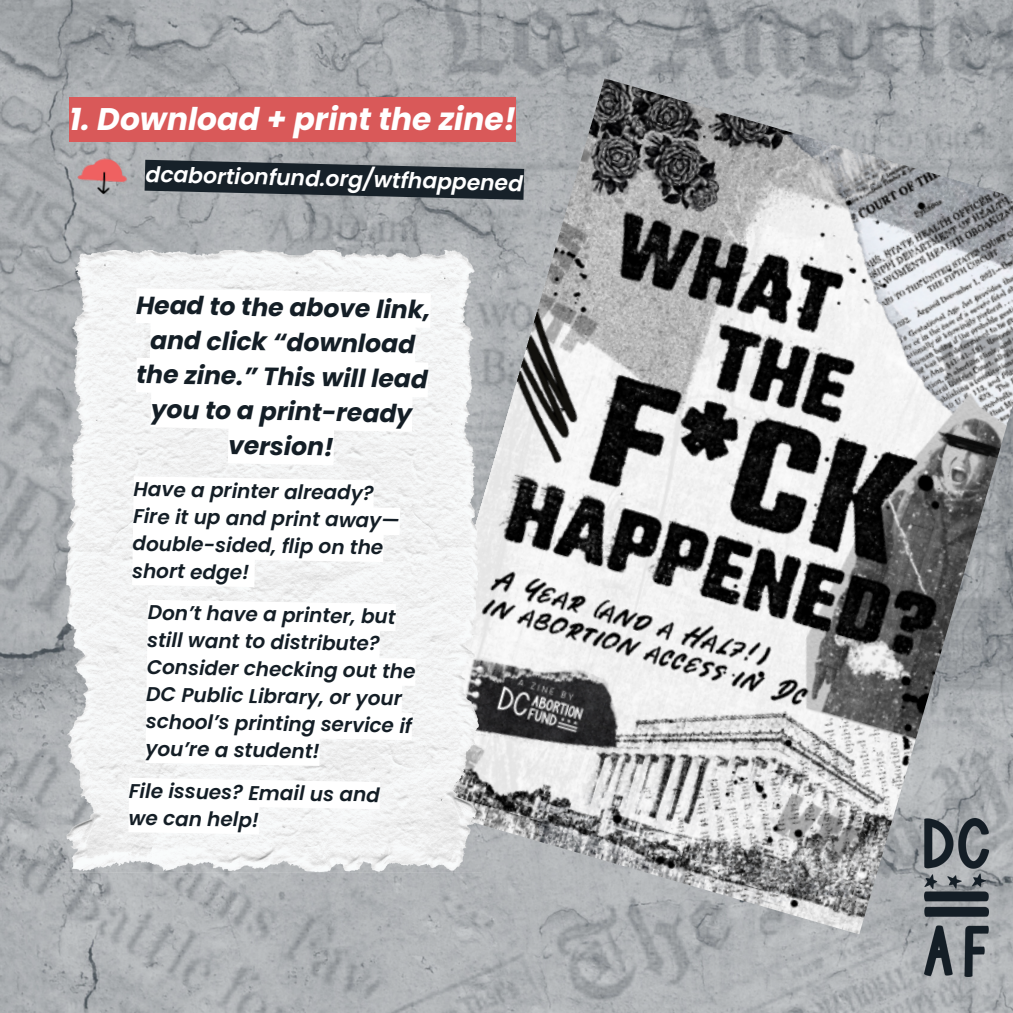
<style>
.page{position:relative;width:1013px;height:1013px;background:#fff}
.page>*{position:absolute;margin:0;border:0;box-sizing:border-box;transform-origin:0 0}
.t1{font:italic 700 31.25px "Poppins";color:#fff}
.t2{font:italic 700 25px/34.8px "Poppins";color:#141e26;text-align:center}
.t3{font:italic 600 21.75px "Poppins";color:#fff}
.t4{font:italic 600 20px/27.2px "Poppins";color:#141e26}
</style>
<div class="page">
<img style="left:0;top:0;width:1012px;height:1012px">
<img style="left:924px;top:934px;width:64px;height:42px">
<img style="left:395px;top:78px;width:617px;height:856px">
<img style="left:66px;top:250px;width:414px;height:622px">
<img style="left:73px;top:145px;width:59px;height:60px">
<svg style="left:144px;top:160px;width:380px;height:40px;background:#384047"></svg>
<svg style="left:133px;top:288px;width:298px;height:179px"></svg>
<div style="left:69px;top:97px;width:447px;height:44px;background:#d95959"></div>
<svg style="left:132px;top:476px;width:268px;height:113px"></svg>
<svg style="left:145px;top:599px;width:271px;height:168px"></svg>
<svg style="left:128px;top:777px;width:252px;height:59px"></svg>
<h2 class="t1" style="left:69px;top:97px;width:448px">1. Download + print the zine!</h2>
<h1 class="t3" style="left:146px;top:160px;width:379px;rotate:1deg">dcabortionfund.org/wtfhappened</h1>
<p class="t2" style="left:136px;top:287px;width:296px;rotate:1deg">Head to the above link, and click “download the zine.” This will lead you to a print-ready version!</p>
<p class="t4" style="left:134px;top:475px;width:268px;rotate:1deg">Have a printer already?<br>Fire it up and print away— double-sided, flip on the short edge!</p>
<p class="t4" style="left:148px;top:598px;width:270px;rotate:1deg">Don’t have a printer, but still want to distribute?<br>Consider checking out the<br>DC Public Library, or your school’s printing service if you’re a student!</p>
<p class="t4" style="left:129px;top:776px;width:252px;rotate:1deg">File issues? Email us and we can help!</p>
</div>
